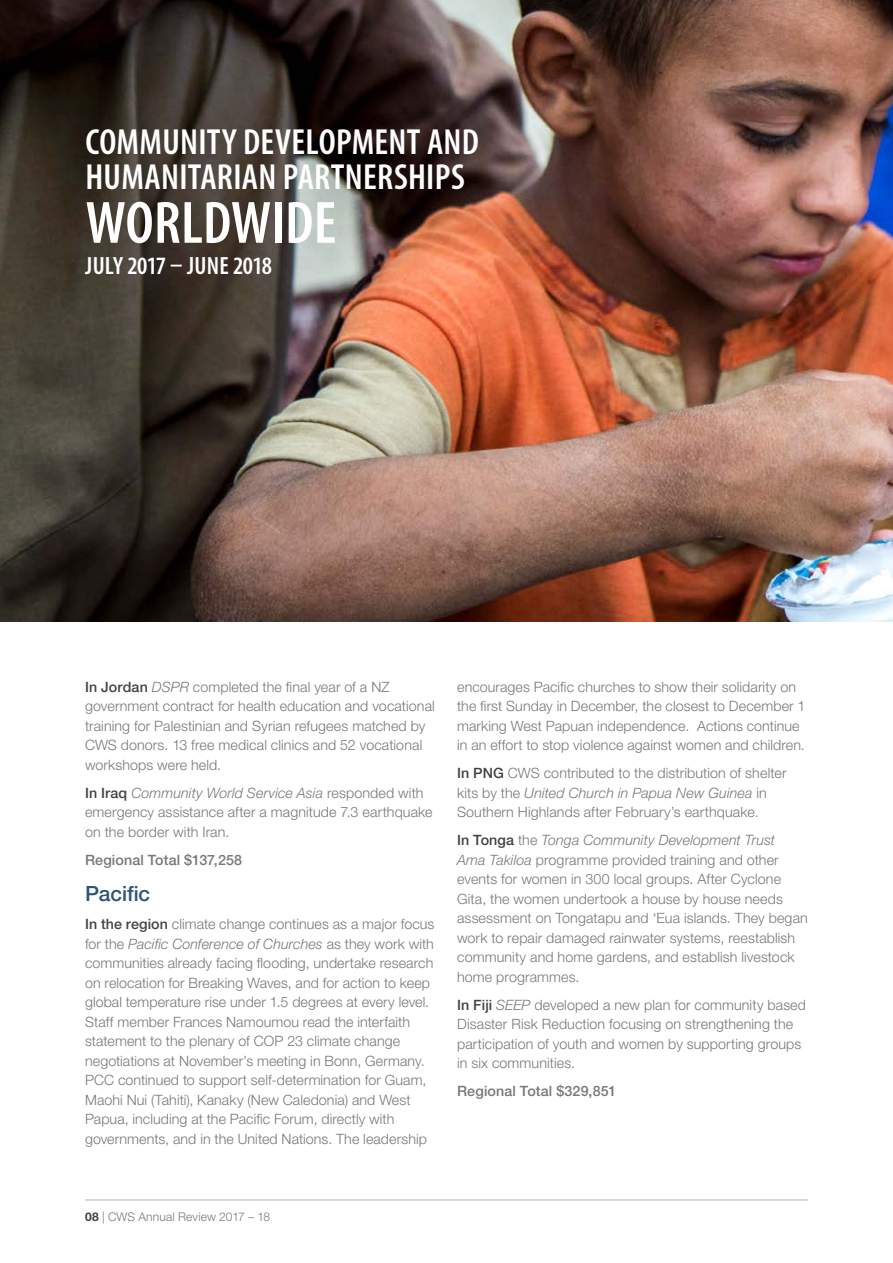
<style>
.page{position:relative;width:893px;height:1263px;background:#fff}
.page>*{position:absolute;margin:0;border:0;box-sizing:border-box;transform-origin:0 0}
.t1{font:600 condensed 60.15px "Myriad Pro";color:#fff}
.t2{font:600 condensed 36.45px/34.5px "Myriad Pro";letter-spacing:.005em;color:#fff}
.t3{font:600 condensed 25.05px "Myriad Pro";letter-spacing:-.015em;color:#fff}
.t4{font:500 21px "Helvetica Neue LT Pro";color:#305478}
.t5{font:300 14.25px/19.5px "Helvetica Neue LT Pro";letter-spacing:.005em;color:#77787b}
.t6{font:500 14.25px "Helvetica Neue LT Pro";letter-spacing:.01em;color:#77787b}
.t7{font:300 12px "Helvetica Neue LT Pro";letter-spacing:.01em;color:#77787b}
.s1{font-weight:500;color:#434243}
.s2{font-style:italic}
.s3{font-weight:700;color:#434243}
</style>
<div class="page">
<img style="left:0;top:0;width:893px;height:621px">
<hr style="left:85px;top:1199px;width:723px;height:1px;background:#bcbec0">
<h2 class="t2" style="left:85px;top:124px;width:395px">COMMUNITY DEVELOPMENT AND<br>HUMANITARIAN PARTNERSHIPS</h2>
<h1 class="t1" style="left:86px;top:186px;width:252px">WORLDWIDE</h1>
<h3 class="t3" style="left:85px;top:250px;width:188px">JULY 2017 – JUNE 2018</h3>
<p class="t5" style="left:85px;top:676px;width:351px"><span class="s1">In Jordan</span> <span class="s2">DSPR</span> completed the final year of a NZ government contract for health education and vocational training for Palestinian and Syrian refugees matched by CWS donors. 13 free medical clinics and 52 vocational workshops were held.</p>
<p class="t5" style="left:85px;top:782px;width:349px"><span class="s1">In Iraq</span> <span class="s2">Community World Service Asia</span> responded with emergency assistance after a magnitude 7.3 earthquake on the border with Iran.</p>
<p class="t6" style="left:85px;top:851px;width:159px">Regional Total $137,258</p>
<h3 class="t4" style="left:85px;top:881px;width:67px">Pacific</h3>
<p class="t5" style="left:85px;top:914px;width:351px"><span class="s1">In the region</span> climate change continues as a major focus for the <span class="s2">Pacific Conference of Churches</span> as they work with communities already facing flooding, undertake research on relocation for Breaking Waves, and for action to keep global temperature rise under 1.5 degrees at every level.<br>Staff member Frances Namoumou read the interfaith statement to the plenary of COP 23 climate change negotiations at November’s meeting in Bonn, Germany.<br>PCC continued to support self-determination for Guam, Maohi Nui (Tahiti), Kanaky (New Caledonia) and West Papua, including at the Pacific Forum, directly with governments, and in the United Nations. The leadership</p>
<p class="t5" style="left:457px;top:676px;width:350px">encourages Pacific churches to show their solidarity on the first Sunday in December, the closest to December 1 marking West Papuan independence. Actions continue in an effort to stop violence against women and children.</p>
<p class="t5" style="left:457px;top:763px;width:331px"><span class="s1">In PNG</span> CWS contributed to the distribution of shelter kits by the <span class="s2">United Church in Papua New Guinea</span> in<br>Southern Highlands after February’s earthquake.</p>
<p class="t5" style="left:457px;top:830px;width:352px"><span class="s1">In Tonga</span> the <span class="s2">Tonga Community Development Trust<br>Ama Takiloa</span> programme provided training and other events for women in 300 local groups. After Cyclone Gita, the women undertook a house by house needs assessment on Tongatapu and ‘Eua islands. They began work to repair damaged rainwater systems, reestablish community and home gardens, and establish livestock home programmes.</p>
<p class="t5" style="left:457px;top:994px;width:350px"><span class="s1">In Fiji</span> <span class="s2">SEEP</span> developed a new plan for community based Disaster Risk Reduction focusing on strengthening the participation of youth and women by supporting groups in six communities.</p>
<p class="t6" style="left:457px;top:1082px;width:161px">Regional Total $329,851</p>
<p class="t7" style="left:85px;top:1209px;width:187px"><span class="s3">08</span> | CWS Annual Review 2017 – 18</p>
</div>
